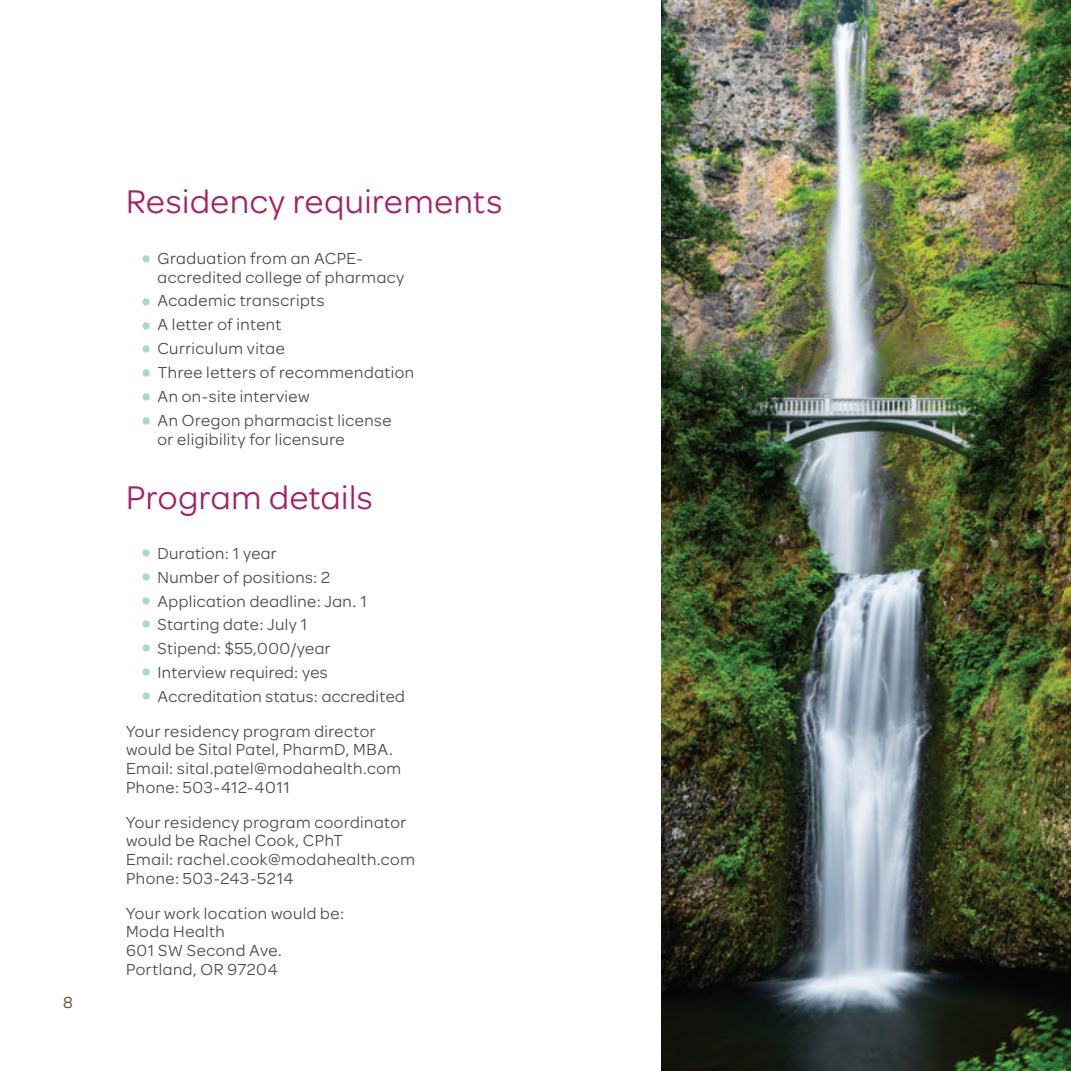
<style>
.page{position:relative;width:1071px;height:1071px;background:#fff}
.page>*{position:absolute;margin:0;border:0;box-sizing:border-box;transform-origin:0 0}
.t1{font:35px "Omnes Moda";letter-spacing:.015em;color:#a42067}
.t2{font:17.15px/18.9px "Omnes Moda";letter-spacing:.025em;color:#4b4c4d}
.t3{font:17.15px "Omnes Moda";color:#564218}
.s1{font-weight:700;font-size:24.5px;color:#a3d9d4}
.s2{font-family:"Minion Pro"}
</style>
<div class="page">
<img style="left:662px;top:0;width:409px;height:1071px">
<p class="t3" style="left:63px;top:991px;width:11px">8</p>
<h1 class="t1" style="left:126px;top:178px;width:378px">Residency requirements</h1>
<p class="t2" style="left:158px;top:248px;width:248px;text-indent:-16px"><span class="s1">•</span> Graduation from an ACPE&shy;accredited college of pharmacy</p>
<p class="t2" style="left:142px;top:290px;width:184px"><span class="s1">•</span> Academic transcripts</p>
<p class="t2" style="left:142px;top:314px;width:141px"><span class="s1">•</span> A letter of intent</p>
<p class="t2" style="left:142px;top:338px;width:145px"><span class="s1">•</span> Curriculum vitae</p>
<p class="t2" style="left:142px;top:362px;width:274px"><span class="s1">•</span> Three letters of recommendation</p>
<p class="t2" style="left:142px;top:386px;width:169px"><span class="s1">•</span> An on-site interview</p>
<p class="t2" style="left:158px;top:410px;width:236px;text-indent:-16px"><span class="s1">•</span> An Oregon pharmacist license or eligibility for licensure</p>
<h1 class="t1" style="left:126px;top:473px;width:248px">Program details</h1>
<p class="t2" style="left:142px;top:543px;width:136px"><span class="s1">•</span> Duration: 1 year</p>
<p class="t2" style="left:142px;top:567px;width:190px"><span class="s1">•</span> Number of positions: 2</p>
<p class="t2" style="left:142px;top:590px;width:227px"><span class="s1">•</span> Application deadline: Jan<span class="s2">.</span> 1</p>
<p class="t2" style="left:142px;top:614px;width:167px"><span class="s1">•</span> Starting date: July 1</p>
<p class="t2" style="left:142px;top:638px;width:190px"><span class="s1">•</span> Stipend: $55,000/year</p>
<p class="t2" style="left:142px;top:662px;width:187px"><span class="s1">•</span> Interview required: yes</p>
<p class="t2" style="left:126px;top:678px;width:280px;line-height:34.6px;text-indent:16px"><span class="s1">•</span> Accreditation status: accredited<br>Your residency program director</p>
<p class="t2" style="left:126px;top:739px;width:277px">would be Sital Patel, PharmD, MBA.<br>Email: sital.patel@modahealth.com<br>Phone: 503-412-4011</p>
<p class="t2" style="left:126px;top:811px;width:290px">Your residency program coordinator would be Rachel Cook, CPhT<br>Email: rachel.cook@modahealth.com<br>Phone: 503-243-5214</p>
<p class="t2" style="left:126px;top:902px;width:220px">Your work location would be:<br>Moda Health<br>601 SW Second Ave.<br>Portland, OR 97204</p>
</div>
